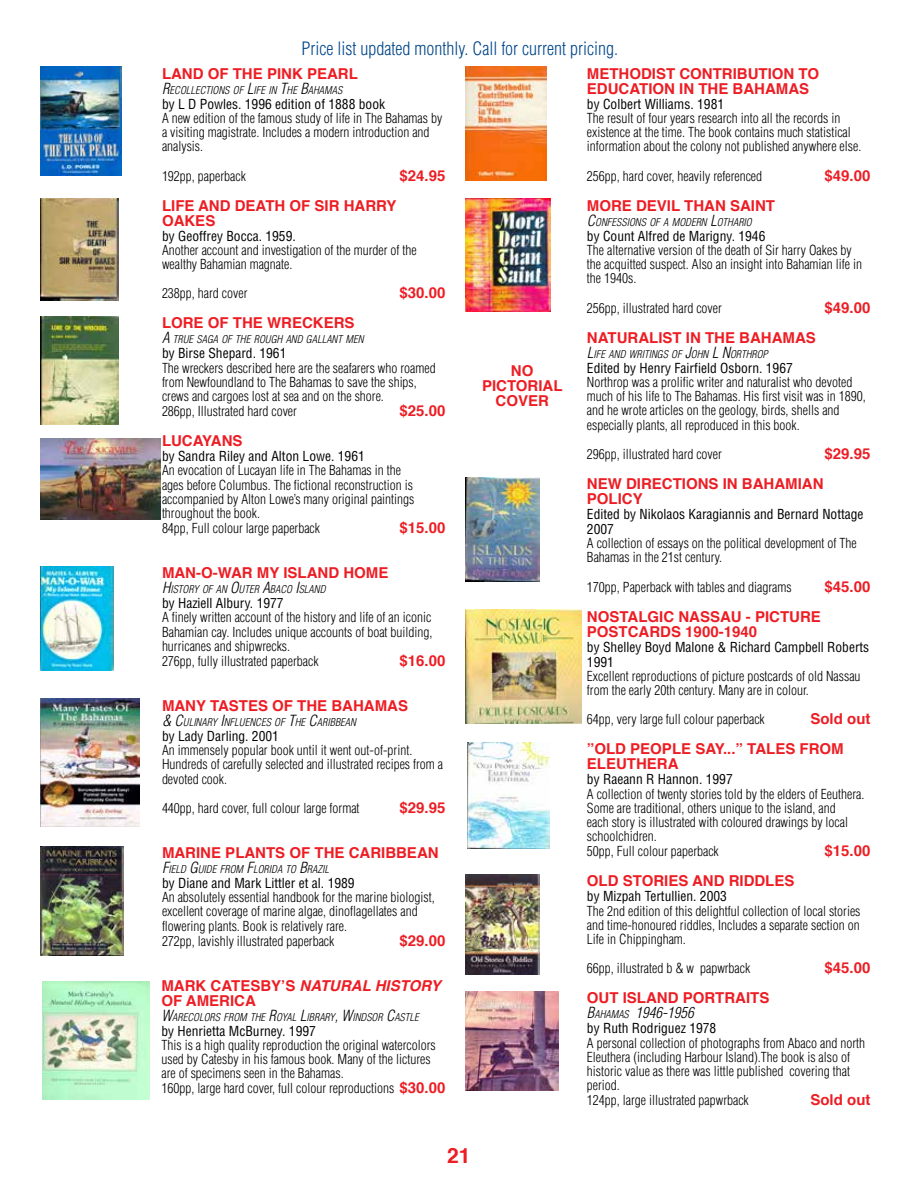
<style>
.page{position:relative;width:918px;height:1188px;background:#fff}
.page>*{position:absolute;margin:0;border:0;box-sizing:border-box;transform-origin:0 0}
.t1{font:700 21px "Helvetica";color:#ed1d24}
.t2{font:300 condensed 18px "Helvetica";color:#004689}
.t3{font:700 15px/15px "Helvetica";color:#ed1d24}
.t4{font:300 condensed 13.5px/14.2px "Helvetica";color:#000}
.t5{font:condensed 13.5px/15px "Helvetica";color:#000}
.t6{font:italic 300 condensed 10.5px "Helvetica";color:#000}
.s1{font-size:15px}
.s2{font-weight:300;font-style:italic;font-stretch:condensed;color:#000}
.s3{font-weight:300;font-style:italic;font-stretch:condensed;font-size:10.5px;color:#000}
.s4{font-style:italic}
.s5{font-weight:700;font-stretch:normal;font-size:15px;color:#ed1d24}
</style>
<div class="page">
<img style="left:40px;top:67px;width:82px;height:109px">
<img style="left:40px;top:199px;width:79px;height:101px">
<img style="left:40px;top:317px;width:79px;height:108px">
<img style="left:40px;top:438px;width:121px;height:81px">
<img style="left:40px;top:566px;width:73px;height:105px">
<img style="left:40px;top:698px;width:99px;height:128px">
<img style="left:40px;top:846px;width:83px;height:110px">
<img style="left:43px;top:982px;width:107px;height:118px">
<img style="left:465px;top:67px;width:81px;height:113px">
<img style="left:465px;top:199px;width:86px;height:112px">
<img style="left:465px;top:477px;width:74px;height:104px">
<img style="left:465px;top:610px;width:116px;height:113px">
<img style="left:468px;top:743px;width:82px;height:106px">
<img style="left:465px;top:875px;width:74px;height:100px">
<img style="left:465px;top:992px;width:94px;height:98px">
<h2 class="t2" style="left:301px;top:37px;width:318px">Price list updated monthly. Call for current pricing.</h2>
<p class="t3" style="left:162px;top:66px;width:197px">LAND OF THE PINK PEARL</p>
<p class="t6" style="left:162px;top:83px;width:182px"><span class="s1">R</span>ECOLLECTIONS OF <span class="s1">L</span>IFE IN <span class="s1">T</span>HE <span class="s1">B</span>AHAMAS</p>
<p class="t5" style="left:162px;top:96px;width:225px">by L D Powles. 1996 edition of 1888 book</p>
<p class="t4" style="left:162px;top:111px;width:282px">A new edition of the famous study of life in The Bahamas by a visiting magistrate. Includes a modern introduction and analysis.</p>
<p class="t4" style="left:162px;top:169px;width:85px">192pp, paperback</p>
<p class="t3" style="left:400px;top:168px;width:47px">$24.95</p>
<p class="t3" style="left:162px;top:198px;width:236px">LIFE AND DEATH OF SIR HARRY<br>OAKES</p>
<p class="t5" style="left:162px;top:228px;width:135px">by Geoffrey Bocca. 1959.</p>
<p class="t4" style="left:162px;top:243px;width:256px">Another account and investigation of the murder of the wealthy Bahamian magnate.</p>
<p class="t4" style="left:162px;top:286px;width:87px">238pp, hard cover</p>
<p class="t3" style="left:400px;top:286px;width:47px">$30.00</p>
<p class="t3" style="left:162px;top:316px;width:194px">LORE OF THE WRECKERS</p>
<p class="t6" style="left:162px;top:333px;width:203px"><span class="s1">A</span> TRUE SAGA OF THE ROUGH AND GALLANT MEN</p>
<p class="t5" style="left:162px;top:346px;width:126px">by Birse Shepard. 1961</p>
<p class="t4" style="left:162px;top:360px;width:275px">The wreckers described here are the seafarers who roamed from Newfoundland to The Bahamas to save the ships, crews and cargoes lost at sea and on the shore.<br>286pp, Illustrated hard cover</p>
<p class="t3" style="left:587px;top:66px;width:234px">METHODIST CONTRIBUTION TO<br>EDUCATION IN THE BAHAMAS</p>
<p class="t5" style="left:587px;top:96px;width:139px">by Colbert Williams. 1981</p>
<p class="t4" style="left:587px;top:111px;width:276px">The result of four years research into all the records in existence at the time. The book contains much statistical information about the colony not published anywhere else.</p>
<p class="t4" style="left:587px;top:169px;width:177px">256pp, hard cover, heavily referenced</p>
<p class="t3" style="left:825px;top:168px;width:47px">$49.00</p>
<p class="t3" style="left:587px;top:198px;width:190px">MORE DEVIL THAN SAINT</p>
<p class="t6" style="left:587px;top:215px;width:166px"><span class="s1">C</span>ONFESSIONS OF A MODERN <span class="s1">L</span>OTHARIO</p>
<p class="t5" style="left:587px;top:228px;width:180px">by Count Alfred de Marigny. 1946</p>
<p class="t4" style="left:587px;top:243px;width:277px">The alternative version of the death of Sir harry Oakes by the acquitted suspect. Also an insight into Bahamian life in the 1940s.</p>
<p class="t4" style="left:587px;top:301px;width:136px">256pp, illustrated hard cover</p>
<p class="t3" style="left:825px;top:300px;width:47px">$49.00</p>
<p class="t3" style="left:587px;top:330px;width:230px">NATURALIST IN THE BAHAMAS</p>
<p class="t6" style="left:587px;top:347px;width:182px"><span class="s1">L</span>IFE AND WRITINGS OF <span class="s1">J</span>OHN <span class="s1">L N</span>ORTHROP</p>
<p class="t5" style="left:587px;top:360px;width:207px">Edited by Henry Fairfield Osborn. 1967</p>
<p class="t4" style="left:587px;top:375px;width:280px">Northrop was a prolific writer and naturalist who devoted much of his life to The Bahamas. His first visit was in 1890, and he wrote articles on the geology, birds, shells and especially plants, all reproduced in this book.</p>
<p class="t4" style="left:587px;top:447px;width:136px">296pp, illustrated hard cover</p>
<p class="t3" style="left:825px;top:446px;width:47px">$29.95</p>
<p class="t3" style="left:587px;top:476px;width:238px">NEW DIRECTIONS IN BAHAMIAN<br>POLICY</p>
<p class="t5" style="left:587px;top:506px;width:278px">Edited by Nikolaos Karagiannis and Bernard Nottage<br>2007</p>
<p class="t4" style="left:587px;top:536px;width:271px">A collection of essays on the political development of The<br>Bahamas in the 21st century.</p>
<p class="t4" style="left:587px;top:580px;width:206px">170pp, Paperback with tables and diagrams</p>
<p class="t3" style="left:825px;top:579px;width:47px">$45.00</p>
<p class="t3" style="left:587px;top:609px;width:235px">NOSTALGIC NASSAU - PICTURE<br>POSTCARDS 1900-1940</p>
<p class="t5" style="left:587px;top:639px;width:284px">by Shelley Boyd Malone &amp; Richard Campbell Roberts<br>1991</p>
<p class="t4" style="left:587px;top:669px;width:275px">Excellent reproductions of picture postcards of old Nassau from the early 20th century. Many are in colour.</p>
<p class="t4" style="left:587px;top:712px;width:179px">64pp, very large full colour paperback</p>
<p class="t3" style="left:482px;top:363px;width:82px;text-align:center">NO<br>PICTORIAL<br>COVER</p>
<p class="t3" style="left:400px;top:404px;width:47px">$25.00</p>
<p class="t3" style="left:162px;top:434px;width:82px">LUCAYANS</p>
<p class="t5" style="left:162px;top:449px;width:204px">by Sandra Riley and Alton Lowe. 1961</p>
<p class="t4" style="left:162px;top:463px;width:254px">An evocation of Lucayan life in The Bahamas in the ages before Columbus. The fictional reconstruction is accompanied by Alton Lowe’s many original paintings throughout the book.<br>84pp, Full colour large paperback</p>
<p class="t3" style="left:400px;top:521px;width:47px">$15.00</p>
<p class="t3" style="left:162px;top:566px;width:228px">MAN-O-WAR MY ISLAND HOME</p>
<p class="t6" style="left:162px;top:583px;width:165px"><span class="s1">H</span>ISTORY OF AN <span class="s1">O</span>UTER <span class="s1">A</span>BACO <span class="s1">I</span>SLAND</p>
<p class="t5" style="left:162px;top:596px;width:123px">by Haziell Albury. 1977</p>
<p class="t4" style="left:162px;top:610px;width:272px">A finely written account of the history and life of an iconic Bahamian cay. Includes unique accounts of boat building, hurricanes and shipwrecks.<br>276pp, fully illustrated paperback</p>
<p class="t3" style="left:400px;top:653px;width:47px">$16.00</p>
<p class="t3" style="left:162px;top:698px;width:248px">MANY TASTES OF THE BAHAMAS</p>
<p class="t6" style="left:162px;top:716px;width:196px"><span class="s1">&amp; C</span>ULINARY <span class="s1">I</span>NFLUENCES OF <span class="s1">T</span>HE <span class="s1">C</span>ARIBBEAN</p>
<p class="t5" style="left:162px;top:728px;width:118px">by Lady Darling. 2001</p>
<p class="t4" style="left:162px;top:743px;width:283px">An immensely popular book until it went out-of-print.<br>Hundreds of carefully selected and illustrated recipes from a devoted cook.</p>
<p class="t4" style="left:162px;top:801px;width:199px">440pp, hard cover, full colour large format</p>
<p class="t3" style="left:400px;top:800px;width:47px">$29.95</p>
<p class="t3" style="left:162px;top:845px;width:278px">MARINE PLANTS OF THE CARIBBEAN</p>
<p class="t6" style="left:162px;top:863px;width:169px"><span class="s1">F</span>IELD <span class="s1">G</span>UIDE FROM <span class="s1">F</span>LORIDA TO <span class="s1">B</span>RAZIL</p>
<p class="t5" style="left:162px;top:875px;width:194px">by Diane and Mark Littler et al. 1989</p>
<p class="t4" style="left:162px;top:890px;width:274px">An absolutely essential handbook for the marine biologist, excellent coverage of marine algae, dinoflagellates and flowering plants. Book is relatively rare.<br>272pp, lavishly illustrated paperback</p>
<p class="t3" style="left:587px;top:704px;width:285px;line-height:30px;text-indent:224px">Sold out ”OLD PEOPLE SAY...” TALES FROM</p>
<p class="t3" style="left:587px;top:757px;width:93px">ELEUTHERA</p>
<p class="t5" style="left:587px;top:772px;width:147px">by Raeann R Hannon. 1997</p>
<p class="t4" style="left:587px;top:786px;width:279px">A collection of twenty stories told by the elders of Eeuthera.<br>Some are traditional, others unique to the island, and<br>each story is illustrated with coloured drawings by local schoolchidren.<br>50pp, Full colour paperback</p>
<p class="t3" style="left:825px;top:844px;width:47px">$15.00</p>
<p class="t3" style="left:587px;top:874px;width:209px">OLD STORIES AND RIDDLES</p>
<p class="t5" style="left:587px;top:889px;width:141px">by Mizpah Tertullien. 2003</p>
<p class="t4" style="left:587px;top:904px;width:275px;text-align:justify">The 2nd edition of this delightful collection of local stories and time-honoured riddles, Includes a separate section on Life in Chippingham.</p>
<p class="t4" style="left:587px;top:961px;width:165px">66pp, illustrated b &amp; w papwrback</p>
<p class="t3" style="left:825px;top:961px;width:47px">$45.00</p>
<p class="t3" style="left:587px;top:991px;width:184px">OUT ISLAND PORTRAITS<br><span class="s2">B</span><span class="s3">AHAMAS</span> <span class="s2">1946-1956</span></p>
<p class="t5" style="left:587px;top:1021px;width:131px">by Ruth Rodriguez 1978</p>
<p class="t4" style="left:587px;top:1035px;width:280px">A personal collection of photographs from Abaco and north Eleuthera (including Harbour Island).The book is also of historic value as there was little published covering that period.<br>124pp, large illustrated papwrback</p>
<p class="t3" style="left:400px;top:933px;width:47px">$29.00</p>
<p class="t3" style="left:161px;top:978px;width:281px">MARK CATESBY’S <span class="s4">NATURAL HISTORY<br></span>OF AMERICA</p>
<p class="t6" style="left:161px;top:1010px;width:259px"><span class="s1">W</span>ARECOLORS FROM THE <span class="s1">R</span>OYAL <span class="s1">L</span>IBRARY<span class="s1">, W</span>INDSOR <span class="s1">C</span>ASTLE</p>
<p class="t5" style="left:161px;top:1023px;width:156px">by Henrietta McBurney. 1997</p>
<p class="t4" style="left:161px;top:1038px;width:286px">This is a high quality reproduction the original watercolors used by Catesby in his famous book. Many of the lictures are of specimens seen in the Bahamas.<br>160pp, large hard cover, full colour reproductions <span class="s5">$30.00</span></p>
<p class="t3" style="left:810px;top:1093px;width:61px">Sold out</p>
<h1 class="t1" style="left:447px;top:1139px;width:25px">21</h1>
</div>
